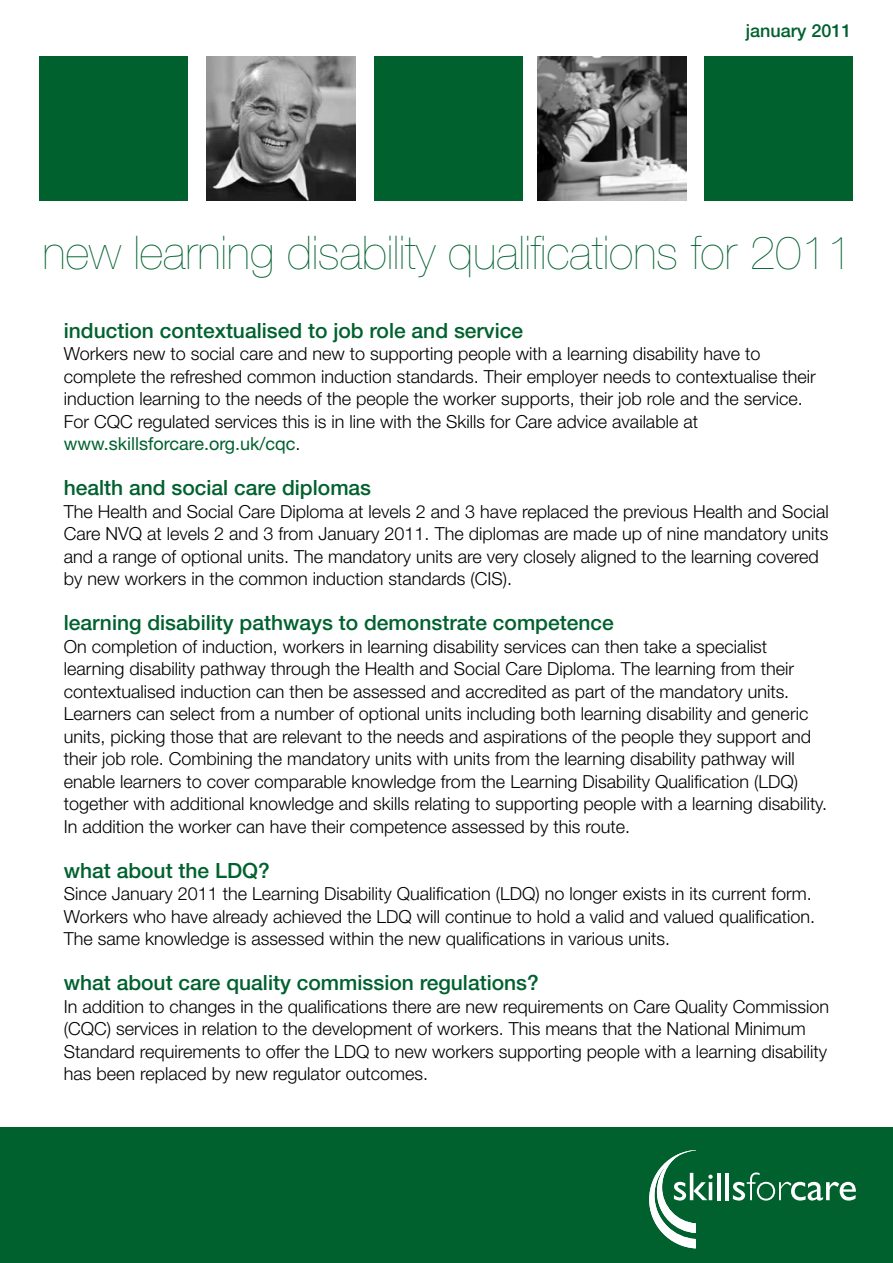
<style>
.page{position:relative;width:893px;height:1263px;background:#fff}
.page>*{position:absolute;margin:0;border:0;box-sizing:border-box;transform-origin:0 0}
.t1{font:200 46.5px "Helvetica Neue LT Std";color:#00612e}
.t2{font:500 21px "Helvetica Neue LT Std";color:#00612e}
.t3{font:300 18px/22.5px "Helvetica Neue LT Std";color:#000}
.t4{font:500 18px "Helvetica Neue LT Std";color:#00612e}
.s1{font-weight:400;color:#00612e}
</style>
<div class="page">
<div style="left:0;top:1127px;width:893px;height:136px;background:#00612e"></div>
<svg style="left:649px;top:1150px;width:64px;height:98px"></svg>
<hr style="left:717px;top:1173px;width:4px;height:27px;background:#fff">
<hr style="left:725px;top:1173px;width:4px;height:27px;background:#fff">
<svg style="left:733px;top:1172px;width:123px;height:28px"></svg>
<img style="left:537px;top:56px;width:149px;height:145px">
<div style="left:39px;top:56px;width:149px;height:145px;background:#00612e"></div>
<div style="left:374px;top:56px;width:149px;height:145px;background:#00612e"></div>
<div style="left:704px;top:56px;width:149px;height:145px;background:#00612e"></div>
<img style="left:207px;top:56px;width:148px;height:145px">
<p class="t4" style="left:746px;top:20px;width:107px">january 2011</p>
<h1 class="t1" style="left:43px;top:226px;width:812px">new learning disability qualifications for 2011</h1>
<p class="t2" style="left:64px;top:318px;width:461px">induction contextualised to job role and service</p>
<p class="t3" style="left:64px;top:342px;width:753px">Workers new to social care and new to supporting people with a learning disability have to complete the refreshed common induction standards. Their employer needs to contextualise their induction learning to the needs of the people the worker supports, their job role and the service.<br>For CQC regulated services this is in line with the Skills for Care advice available at <span class="s1">www.skillsforcare.org.uk/cqc</span>.</p>
<p class="t2" style="left:64px;top:475px;width:309px">health and social care diplomas</p>
<p class="t3" style="left:64px;top:500px;width:766px">The Health and Social Care Diploma at levels 2 and 3 have replaced the previous Health and Social Care NVQ at levels 2 and 3 from January 2011. The diplomas are made up of nine mandatory units and a range of optional units. The mandatory units are very closely aligned to the learning covered by new workers in the common induction standards (CIS).</p>
<p class="t2" style="left:64px;top:610px;width:552px">learning disability pathways to demonstrate competence</p>
<p class="t3" style="left:64px;top:635px;width:765px">On completion of induction, workers in learning disability services can then take a specialist learning disability pathway through the Health and Social Care Diploma. The learning from their contextualised induction can then be assessed and accredited as part of the mandatory units.<br>Learners can select from a number of optional units including both learning disability and generic units, picking those that are relevant to the needs and aspirations of the people they support and their job role. Combining the mandatory units with units from the learning disability pathway will enable learners to cover comparable knowledge from the Learning Disability Qualification (LDQ) together with additional knowledge and skills relating to supporting people with a learning disability.<br>In addition the worker can have their competence assessed by this route.</p>
<p class="t2" style="left:64px;top:858px;width:208px">what about the LDQ?</p>
<p class="t3" style="left:64px;top:882px;width:753px">Since January 2011 the Learning Disability Qualification (LDQ) no longer exists in its current form.<br>Workers who have already achieved the LDQ will continue to hold a valid and valued qualification.<br>The same knowledge is assessed within the new qualifications in various units.</p>
<p class="t2" style="left:64px;top:970px;width:477px">what about care quality commission regulations?</p>
<p class="t3" style="left:64px;top:995px;width:767px">In addition to changes in the qualifications there are new requirements on Care Quality Commission (CQC) services in relation to the development of workers. This means that the National Minimum Standard requirements to offer the LDQ to new workers supporting people with a learning disability has been replaced by new regulator outcomes.</p>
</div>
